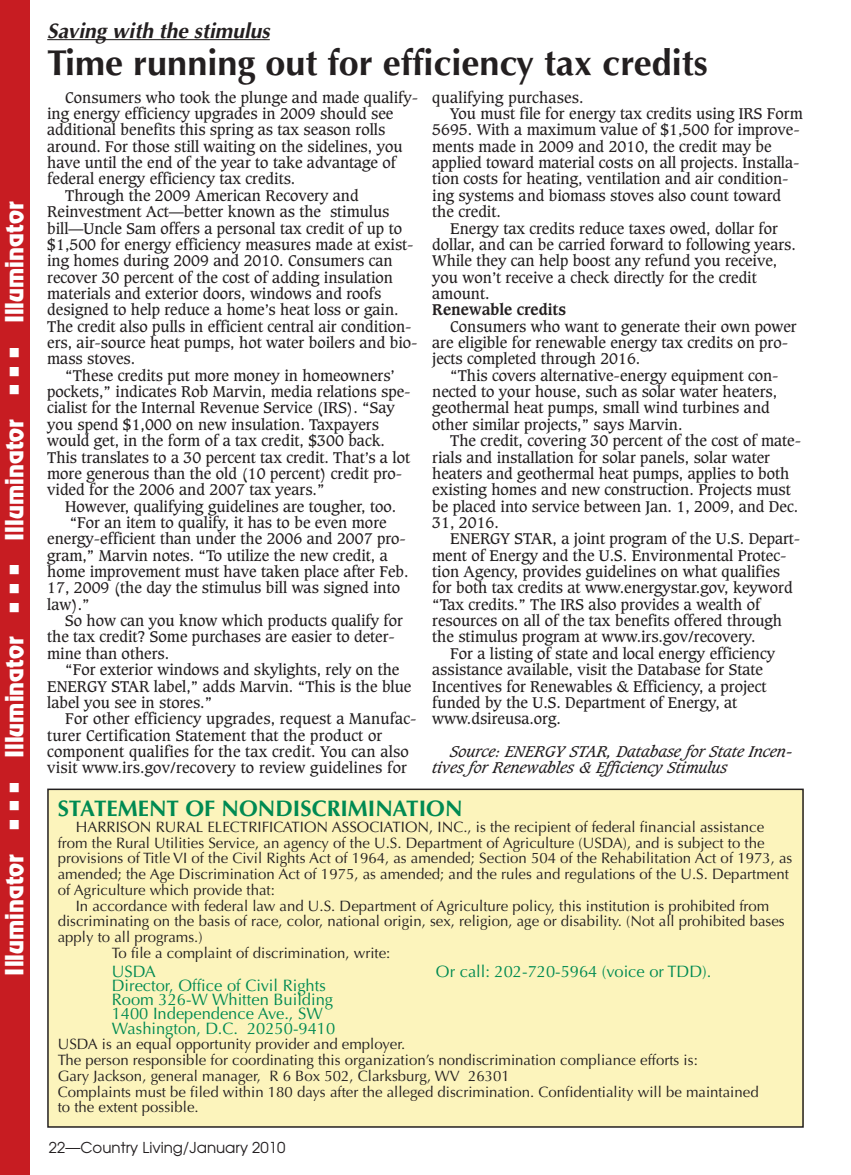
<style>
.page{position:relative;width:851px;height:1175px;background:#fff}
.page>*{position:absolute;margin:0;border:0;box-sizing:border-box;transform-origin:0 0}
.t1{font:700 36px "Optima";color:#231f20}
.t2{font:22.5px "Revue";color:#fff}
.t3{font:700 22.5px "Optima";color:#008a52}
.t4{font:italic 700 21px "Optima";color:#231f20}
.t5{font:16.5px/14.2px "Optima";color:#008a52}
.t6{font:15px/16.4px "Caxton";color:#231f20}
.t7{font:15px/15.8px "Optima";color:#231f20}
.t8{font:italic 15px/16.4px "Caxton";color:#231f20}
.t9{font:15px "Avant Garde";color:#231f20}
.t10{font:700 15px "Caxton";color:#231f20}
</style>
<div class="page">
<div style="left:0;top:0;width:30px;height:1174px;background:#c71c22"></div>
<div style="left:48px;top:789px;width:755px;height:337px;background:#fcf4bc"></div>
<div style="left:47px;top:788px;width:756px;height:339px;border:2px solid #231f20"></div>
<hr style="left:47px;top:39px;width:223px;height:1px;background:#231f20">
<h2 class="t2" style="left:3px;top:975px;width:775px;rotate:-90deg">Illuminator • • • Illuminator • • • Illuminator • • • Illuminator</h2>
<h3 class="t4" style="left:47px;top:22px;width:224px">Saving with the stimulus</h3>
<h1 class="t1" style="left:47px;top:48px;width:662px">Time running out for efficiency tax credits</h1>
<p class="t6" style="left:65px;top:90px;width:354px">Consumers who took the plunge and made qualify-</p>
<p class="t6" style="left:47px;top:106px;width:348px">ing energy efficiency upgrades in 2009 should see</p>
<p class="t6" style="left:47px;top:123px;width:339px">additional benefits this spring as tax season rolls</p>
<p class="t6" style="left:47px;top:139px;width:357px">around. For those still waiting on the sidelines, you</p>
<p class="t6" style="left:47px;top:156px;width:350px">have until the end of the year to take advantage of</p>
<p class="t6" style="left:47px;top:172px;width:249px">federal energy efficiency tax credits.</p>
<p class="t6" style="left:65px;top:188px;width:295px">Through the 2009 American Recovery and</p>
<p class="t6" style="left:47px;top:205px;width:344px">Reinvestment Act—better known as the stimulus</p>
<p class="t6" style="left:47px;top:221px;width:356px">bill—Uncle Sam offers a personal tax credit of up to</p>
<p class="t6" style="left:47px;top:237px;width:368px">$1,500 for energy efficiency measures made at exist-</p>
<p class="t6" style="left:47px;top:254px;width:347px">ing homes during 2009 and 2010. Consumers can</p>
<p class="t6" style="left:47px;top:270px;width:347px">recover 30 percent of the cost of adding insulation</p>
<p class="t6" style="left:47px;top:286px;width:336px">materials and exterior doors, windows and roofs</p>
<p class="t6" style="left:47px;top:303px;width:353px">designed to help reduce a home’s heat loss or gain.</p>
<p class="t6" style="left:47px;top:319px;width:366px">The credit also pulls in efficient central air condition-</p>
<p class="t6" style="left:47px;top:335px;width:372px">ers, air-source heat pumps, hot water boilers and bio-</p>
<p class="t6" style="left:47px;top:352px;width:90px">mass stoves.</p>
<p class="t6" style="left:65px;top:368px;width:331px">“These credits put more money in homeowners’</p>
<p class="t6" style="left:47px;top:384px;width:365px">pockets,” indicates Rob Marvin, media relations spe-</p>
<p class="t6" style="left:47px;top:401px;width:349px">cialist for the Internal Revenue Service (IRS). “Say</p>
<p class="t6" style="left:47px;top:417px;width:333px">you spend $1,000 on new insulation. Taxpayers</p>
<p class="t6" style="left:47px;top:433px;width:339px">would get, in the form of a tax credit, $300 back.</p>
<p class="t6" style="left:47px;top:450px;width:364px">This translates to a 30 percent tax credit. That’s a lot</p>
<p class="t6" style="left:47px;top:466px;width:356px">more generous than the old (10 percent) credit pro-</p>
<p class="t6" style="left:47px;top:483px;width:279px">vided for the 2006 and 2007 tax years.”</p>
<p class="t6" style="left:65px;top:499px;width:332px">However, qualifying guidelines are tougher, too.</p>
<p class="t6" style="left:70px;top:515px;width:318px">“For an item to qualify, it has to be even more</p>
<p class="t6" style="left:47px;top:532px;width:360px">energy-efficient than under the 2006 and 2007 pro-</p>
<p class="t6" style="left:47px;top:548px;width:342px">gram,” Marvin notes. “To utilize the new credit, a</p>
<p class="t6" style="left:47px;top:564px;width:363px">home improvement must have taken place after Feb.</p>
<p class="t6" style="left:47px;top:581px;width:354px">17, 2009 (the day the stimulus bill was signed into</p>
<p class="t6" style="left:47px;top:597px;width:44px">law).”</p>
<p class="t6" style="left:65px;top:613px;width:339px">So how can you know which products qualify for</p>
<p class="t6" style="left:47px;top:630px;width:349px">the tax credit? Some purchases are easier to deter-</p>
<p class="t6" style="left:47px;top:646px;width:123px">mine than others.</p>
<p class="t6" style="left:65px;top:662px;width:336px">“For exterior windows and skylights, rely on the</p>
<p class="t6" style="left:47px;top:679px;width:366px">ENERGY STAR label,” adds Marvin. “This is the blue</p>
<p class="t6" style="left:47px;top:695px;width:166px">label you see in stores.”</p>
<p class="t6" style="left:65px;top:711px;width:353px">For other efficiency upgrades, request a Manufac-</p>
<p class="t6" style="left:47px;top:728px;width:337px">turer Certification Statement that the product or</p>
<p class="t6" style="left:47px;top:744px;width:363px">component qualifies for the tax credit. You can also</p>
<p class="t6" style="left:47px;top:760px;width:361px">visit www.irs.gov/recovery to review guidelines for</p>
<p class="t6" style="left:432px;top:90px;width:153px">qualifying purchases.</p>
<p class="t6" style="left:450px;top:106px;width:354px">You must file for energy tax credits using IRS Form</p>
<p class="t6" style="left:432px;top:123px;width:369px">5695. With a maximum value of $1,500 for improve-</p>
<p class="t6" style="left:432px;top:139px;width:341px">ments made in 2009 and 2010, the credit may be</p>
<p class="t6" style="left:432px;top:156px;width:369px">applied toward material costs on all projects. Installa-</p>
<p class="t6" style="left:432px;top:172px;width:358px">tion costs for heating, ventilation and air condition-</p>
<p class="t6" style="left:432px;top:188px;width:350px">ing systems and biomass stoves also count toward</p>
<p class="t6" style="left:432px;top:205px;width:70px">the credit.</p>
<p class="t6" style="left:450px;top:221px;width:329px">Energy tax credits reduce taxes owed, dollar for</p>
<p class="t6" style="left:432px;top:237px;width:365px">dollar, and can be carried forward to following years.</p>
<p class="t6" style="left:432px;top:254px;width:346px">While they can help boost any refund you receive,</p>
<p class="t6" style="left:432px;top:270px;width:326px">you won’t receive a check directly for the credit</p>
<p class="t6" style="left:432px;top:286px;width:59px">amount.</p>
<p class="t10" style="left:432px;top:303px;width:135px">Renewable credits</p>
<p class="t6" style="left:432px;top:319px;width:366px;text-indent:18px">Consumers who want to generate their own power are eligible for renewable energy tax credits on pro&shy;jects completed through 2016.</p>
<p class="t6" style="left:432px;top:368px;width:348px;text-indent:18px">“This covers alternative-energy equipment con&shy;nected to your house, such as solar water heaters, geothermal heat pumps, small wind turbines and other similar projects,” says Marvin.</p>
<p class="t6" style="left:432px;top:433px;width:370px;text-indent:18px">The credit, covering 30 percent of the cost of mate&shy;rials and installation for solar panels, solar water heaters and geothermal heat pumps, applies to both existing homes and new construction. Projects must be placed into service between Jan. 1, 2009, and Dec.<br>31, 2016.</p>
<p class="t6" style="left:450px;top:532px;width:351px">ENERGY STAR, a joint program of the U.S. Depart-</p>
<p class="t6" style="left:432px;top:548px;width:356px">ment of Energy and the U.S. Environmental Protec-</p>
<p class="t6" style="left:432px;top:564px;width:349px">tion Agency, provides guidelines on what qualifies</p>
<p class="t6" style="left:432px;top:581px;width:362px">for both tax credits at www.energystar.gov, keyword</p>
<p class="t6" style="left:432px;top:597px;width:329px">“Tax credits.” The IRS also provides a wealth of</p>
<p class="t6" style="left:432px;top:613px;width:351px">resources on all of the tax benefits offered through</p>
<p class="t6" style="left:432px;top:630px;width:325px">the stimulus program at www.irs.gov/recovery.</p>
<p class="t6" style="left:450px;top:646px;width:326px">For a listing of state and local energy efficiency</p>
<p class="t6" style="left:432px;top:662px;width:332px">assistance available, visit the Database for State</p>
<p class="t6" style="left:432px;top:679px;width:336px">Incentives for Renewables &amp; Efficiency, a project</p>
<p class="t6" style="left:432px;top:695px;width:306px">funded by the U.S. Department of Energy, at</p>
<p class="t6" style="left:432px;top:711px;width:130px">www.dsireusa.org.</p>
<p class="t8" style="left:432px;top:744px;width:362px;text-indent:18px">Source: ENERGY STAR, Database for State Incen&shy;tives for Renewables &amp; Efficiency Stimulus</p>
<h2 class="t3" style="left:58px;top:799px;width:406px">STATEMENT OF NONDISCRIMINATION</h2>
<p class="t7" style="left:76px;top:820px;width:690px">HARRISON RURAL ELECTRIFICATION ASSOCIATION, INC., is the recipient of federal financial assistance</p>
<p class="t7" style="left:58px;top:836px;width:708px">from the Rural Utilities Service, an agency of the U.S. Department of Agriculture (USDA), and is subject to the</p>
<p class="t7" style="left:58px;top:851px;width:736px">provisions of Title VI of the Civil Rights Act of 1964, as amended; Section 504 of the Rehabilitation Act of 1973, as</p>
<p class="t7" style="left:58px;top:867px;width:732px">amended; the Age Discrimination Act of 1975, as amended; and the rules and regulations of the U.S. Department</p>
<p class="t7" style="left:58px;top:883px;width:219px">of Agriculture which provide that:</p>
<p class="t7" style="left:76px;top:899px;width:695px">In accordance with federal law and U.S. Department of Agriculture policy, this institution is prohibited from</p>
<p class="t7" style="left:58px;top:914px;width:728px">discriminating on the basis of race, color, national origin, sex, religion, age or disability. (Not all prohibited bases</p>
<p class="t7" style="left:58px;top:930px;width:146px">apply to all programs.)</p>
<p class="t7" style="left:112px;top:946px;width:280px">To file a complaint of discrimination, write:</p>
<p class="t5" style="left:112px;top:965px;width:46px">USDA</p>
<p class="t5" style="left:436px;top:965px;width:277px">Or call: 202-720-5964 (voice or TDD).</p>
<p class="t5" style="left:112px;top:979px;width:225px">Director, Office of Civil Rights<br>Room 326-W Whitten Building<br>1400 Independence Ave., SW<br>Washington, D.C. 20250-9410</p>
<p class="t7" style="left:58px;top:1037px;width:702px">USDA is an equal opportunity provider and employer.<br>The person responsible for coordinating this organization’s nondiscrimination compliance efforts is:<br>Gary Jackson, general manager, R 6 Box 502, Clarksburg, WV 26301<br>Complaints must be filed within 180 days after the alleged discrimination. Confidentiality will be maintained to the extent possible.</p>
<p class="t9" style="left:49px;top:1139px;width:238px">22—Country Living/January 2010</p>
</div>
